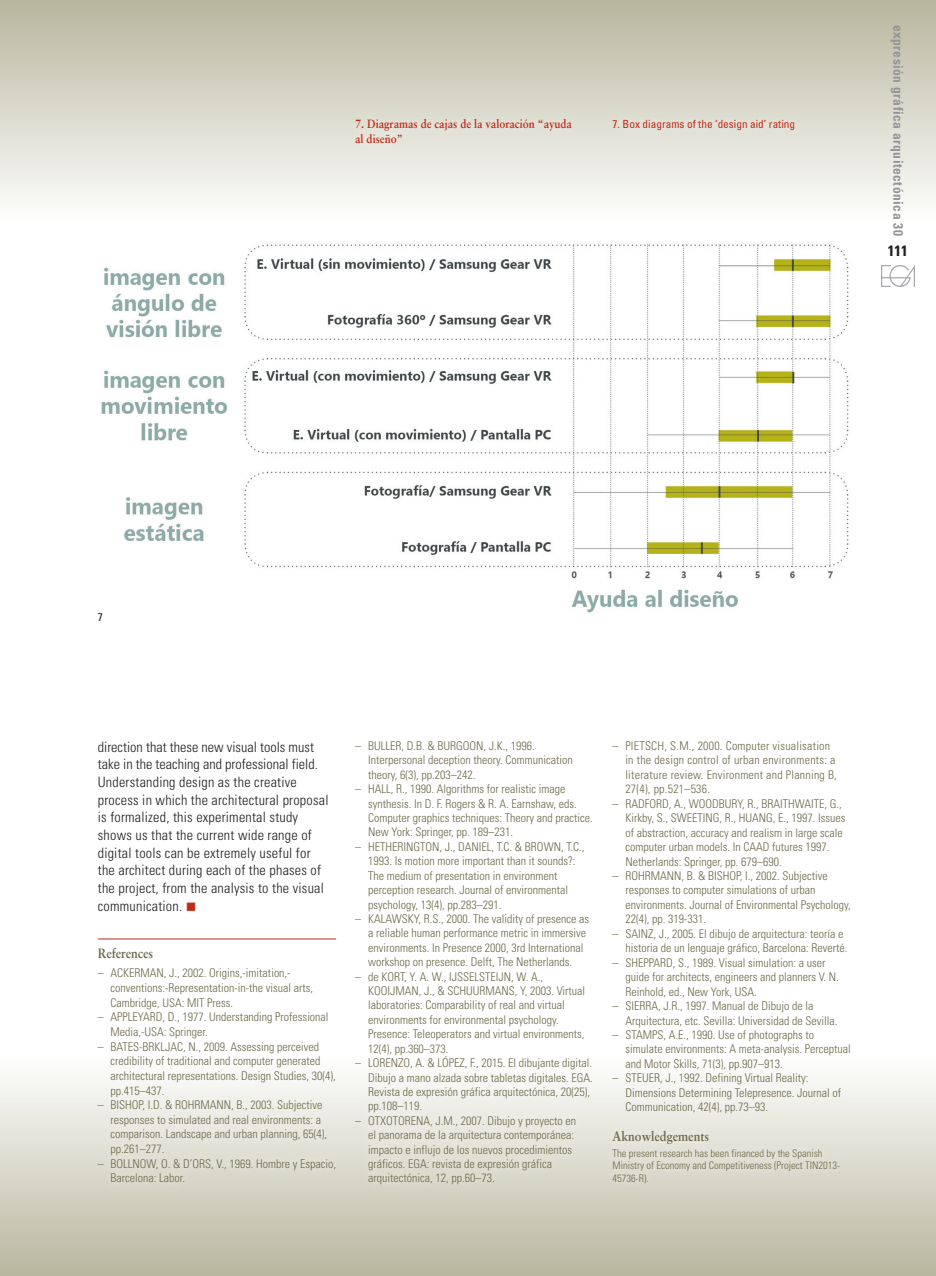
<style>
.page{position:relative;width:936px;height:1276px;background:#fff}
.page>*{position:absolute;margin:0;border:0;box-sizing:border-box;transform-origin:0 0}
.t1{font:700 condensed 15px "Univers";color:#231f20}
.t2{font:300 condensed 14.25px/17.7px "Univers";letter-spacing:.015em;color:#231f20}
.t3{font:700 condensed 13.5px "Univers";letter-spacing:.035em;color:#939598}
.t4{font:700 13.5px "Sabon";color:#6d6a4a;scale:.9 1}
.t5{font:300 condensed 12px/14.4px "Univers";color:#6d6a4a}
.t6{font:300 condensed 12px/14.4px "Univers";letter-spacing:.02em;color:#6d6a4a}
.t7{font:700 12px/14.2px "Sabon";color:#c02d19;scale:.9 1}
.t8{font:condensed 11.25px "Univers";color:#c02d19}
.PIES_DE_FOTO_INGLES{font:condensed 11.25px "Univers";color:#231f20}
.List_Paragraph{font:300 condensed 10.5px/12.9px "Univers";color:#6d6a4a}
.s1{color:#c02d19}
</style>
<div class="page">
<div style="left:0;top:1054px;width:935px;height:222px;background:linear-gradient(to bottom,#fff,#b8b79e)"></div>
<div style="left:0;top:0;width:935px;height:221px;background:linear-gradient(to bottom,#b7b69c,#fefefd)"></div>
<div style="left:346px;top:110px;width:265px;height:129px;background:#fff;opacity:.75"></div>
<div style="left:603px;top:110px;width:265px;height:129px;background:#fff;opacity:.75"></div>
<div style="left:603px;top:731px;width:278px;height:482px;background:#fff;opacity:.75"></div>
<img style="left:101px;top:232px;width:749px;height:381px">
<div style="left:88px;top:731px;width:278px;height:482px;background:#fff;opacity:.75"></div>
<hr style="left:98px;top:938px;width:238px;height:1px;background:#c02d19">
<div style="left:345px;top:731px;width:277px;height:482px;background:#fff;opacity:.75"></div>
<img style="left:881px;top:265px;width:33px;height:21px">
<p class="t7" style="left:355px;top:117px;width:242px">7. Diagramas de cajas de la valoración “ayuda al diseño”</p>
<p class="t8" style="left:612px;top:117px;width:184px">7. Box diagrams of the ‘design aid’ rating</p>
<p class="t3" style="left:906px;top:25px;width:213px;rotate:90deg">expresión gráfica arquitectónica 30</p>
<p class="t1" style="left:887px;top:242px;width:21px">111</p>
<p class="PIES_DE_FOTO_INGLES" style="left:98px;top:609px;width:6px">7</p>
<p class="t2" style="left:98px;top:738px;width:221px">direction that these new visual tools must take in the teaching and professional field.</p>
<p class="t2" style="left:98px;top:773px;width:232px">Understanding design as the creative process in which the architectural proposal is formalized, this experimental study shows us that the current wide range of digital tools can be extremely useful for the architect during each of the phases of the project, from the analysis to the visual communication. <span class="s1">■</span></p>
<p class="t4" style="left:98px;top:945px;width:63px">References</p>
<p class="t5" style="left:98px;top:966px;width:33px">– Ackerman</p>
<p class="t5" style="left:111px;top:965px;width:204px;text-indent:53px">, J., 2002. Origins,-imitation,- conventions:-Representation-in-the visual arts,<br>Cambridge, USA: MIT Press.</p>
<p class="t5" style="left:98px;top:1010px;width:26px">– Apple</p>
<p class="t5" style="left:111px;top:1009px;width:219px;text-indent:27px">yard, D., 1977. Understanding Professional<br>Media,-USA: Springer.</p>
<p class="t5" style="left:98px;top:1039px;width:26px">– Bates</p>
<p class="t5" style="left:139px;top:1039px;width:16px">-Brklja</p>
<p class="t5" style="left:111px;top:1039px;width:227px;text-indent:66px">c, N., 2009. Assessing perceived credibility of traditional and computer generated architectural representations. Design Studies, 30(4), pp.415–437.</p>
<p class="t5" style="left:98px;top:1097px;width:25px">– Bishop</p>
<p class="t5" style="left:142px;top:1097px;width:47px">, I.D. &amp; Rohrmann</p>
<p class="t5" style="left:111px;top:1097px;width:218px;text-indent:120px">, B., 2003. Subjective responses to simulated and real environments: a comparison. Landscape and urban planning, 65(4), pp.261–277.</p>
<p class="t5" style="left:98px;top:1156px;width:27px">– Bollnow</p>
<p class="t5" style="left:111px;top:1156px;width:227px;text-indent:45px">, O. &amp; D’Ors, V., 1969. Hombre y Espacio,<br>Barcelona: Labor.</p>
<p class="t5" style="left:355px;top:738px;width:25px">– Buller</p>
<p class="t5" style="left:401px;top:738px;width:50px">, D.B. &amp; Burgoon</p>
<p class="t5" style="left:368px;top:738px;width:206px;text-indent:115px">, J.K., 1996.<br>Interpersonal deception theory. Communication theory, 6(3), pp.203–242.</p>
<p class="t5" style="left:368px;top:782px;width:226px;text-indent:-13px">– Hall, R., 1990. Algorithms for realistic image synthesis. In D. F. Rogers &amp; R. A. Earnshaw, eds.<br>Computer graphics techniques: Theory and practice.<br>New York: Springer, pp. 189–231.</p>
<p class="t5" style="left:355px;top:839px;width:27px">– Hetherington</p>
<p class="t5" style="left:439px;top:839px;width:32px">, J., Daniel</p>
<p class="t5" style="left:491px;top:839px;width:48px">, T.C. &amp; Brown</p>
<p class="t5" style="left:368px;top:839px;width:218px;text-indent:193px">, T.C., 1993. Is motion more important than it sounds?:<br>The medium of presentation in environment perception research. Journal of environmental psychology, 13(4), pp.283–291.</p>
<p class="t5" style="left:355px;top:911px;width:27px">– Kalawsk</p>
<p class="t5" style="left:368px;top:911px;width:222px;text-indent:46px">y, R.S., 2000. The validity of presence as a reliable human performance metric in immersive environments. In Presence 2000, 3rd International workshop on presence. Delft, The Netherlands.</p>
<p class="t5" style="left:355px;top:969px;width:103px">– de Kort, Y. A. W., Ijsselsteijn</p>
<p class="t5" style="left:511px;top:969px;width:33px">, W. A.,</p>
<p class="t5" style="left:368px;top:983px;width:14px">Kooijman</p>
<p class="t5" style="left:418px;top:983px;width:49px">, J., &amp; Schuurmans</p>
<p class="t5" style="left:368px;top:983px;width:219px;text-indent:147px">, Y, 2003. Virtual laboratories: Comparability of real and virtual environments for environmental psychology.<br>Presence: Teleoperators and virtual environments, 12(4), pp.360–373.</p>
<p class="t5" style="left:355px;top:1055px;width:25px">– Loren</p>
<p class="t5" style="left:368px;top:1055px;width:226px;text-indent:30px">zo, A. &amp; López, F., 2015. El dibujante digital.<br>Dibujo a mano alzada sobre tabletas digitales. EGA.<br>Revista de expresión gráfica arquitectónica, 20(25), pp.108–119.</p>
<p class="t5" style="left:355px;top:1113px;width:38px">– Otxotorena</p>
<p class="t5" style="left:368px;top:1113px;width:209px;text-indent:62px">, J.M., 2007. Dibujo y proyecto en el panorama de la arquitectura contemporánea: impacto e influjo de los nuevos procedimientos gráficos. EGA: revista de expresión gráfica arquitectónica, 12, pp.60–73.</p>
<p class="t5" style="left:612px;top:738px;width:24px">– Piets</p>
<p class="t6" style="left:625px;top:738px;width:213px;text-indent:26px">ch, S.M., 2000. Computer visualisation in the design control of urban environments: a literature review. Environment and Planning B, 27(4), pp.521–536.</p>
<p class="t5" style="left:612px;top:796px;width:26px">– Radford</p>
<p class="t5" style="left:668px;top:796px;width:38px">, A., Woodbur</p>
<p class="t5" style="left:737px;top:796px;width:37px">y, R., Braithwaite</p>
<p class="t5" style="left:824px;top:796px;width:19px">, G.,</p>
<p class="t5" style="left:625px;top:811px;width:59px">Kirkby, S., Sweeting</p>
<p class="t5" style="left:719px;top:811px;width:34px">, R., Huang</p>
<p class="t5" style="left:625px;top:811px;width:221px;text-indent:147px">, E., 1997. Issues of abstraction, accuracy and realism in large scale computer urban models. In CAAD futures 1997.<br>Netherlands: Springer, pp. 679–690.</p>
<p class="t5" style="left:612px;top:868px;width:27px">– Rohrmann</p>
<p class="t5" style="left:681px;top:868px;width:39px">, B. &amp; Bishop</p>
<p class="t5" style="left:625px;top:868px;width:227px;text-indent:114px">, I., 2002. Subjective responses to computer simulations of urban environments. Journal of Environmental Psychology, 22(4), pp. 319-331.</p>
<p class="t5" style="left:625px;top:926px;width:223px;text-indent:-13px">– Sainz, J., 2005. El dibujo de arquitectura: teoría e historia de un lenguaje gráfico, Barcelona: Reverté.</p>
<p class="t5" style="left:612px;top:955px;width:26px">– Sheppard</p>
<p class="t5" style="left:625px;top:955px;width:215px;text-indent:48px">, S., 1989. Visual simulation: a user guide for architects, engineers and planners V. N.<br>Reinhold, ed., New York, USA.</p>
<p class="t5" style="left:612px;top:998px;width:25px">– Sierra</p>
<p class="t5" style="left:625px;top:998px;width:213px;text-indent:33px">, J.R., 1997. Manual de Dibujo de la<br>Arquitectura, etc. Sevilla: Universidad de Sevilla.</p>
<p class="t5" style="left:612px;top:1027px;width:27px">– Stamps</p>
<p class="t5" style="left:625px;top:1027px;width:227px;text-indent:38px">, A.E., 1990. Use of photographs to simulate environments: A meta-analysis. Perceptual and Motor Skills, 71(3), pp.907–913.</p>
<p class="t5" style="left:612px;top:1071px;width:26px">– Steuer</p>
<p class="t5" style="left:625px;top:1071px;width:217px;text-indent:35px">, J., 1992. Defining Virtual Reality:<br>Dimensions Determining Telepresence. Journal of<br>Communication, 42(4), pp.73–93.</p>
<p class="t4" style="left:612px;top:1128px;width:109px">Aknowledgements</p>
<p class="List_Paragraph" style="left:612px;top:1146px;width:229px">The present research has been financed by the Spanish<br>Ministry of Economy and Competitiveness (Project TIN2013-<br>45736-R).</p>
</div>
